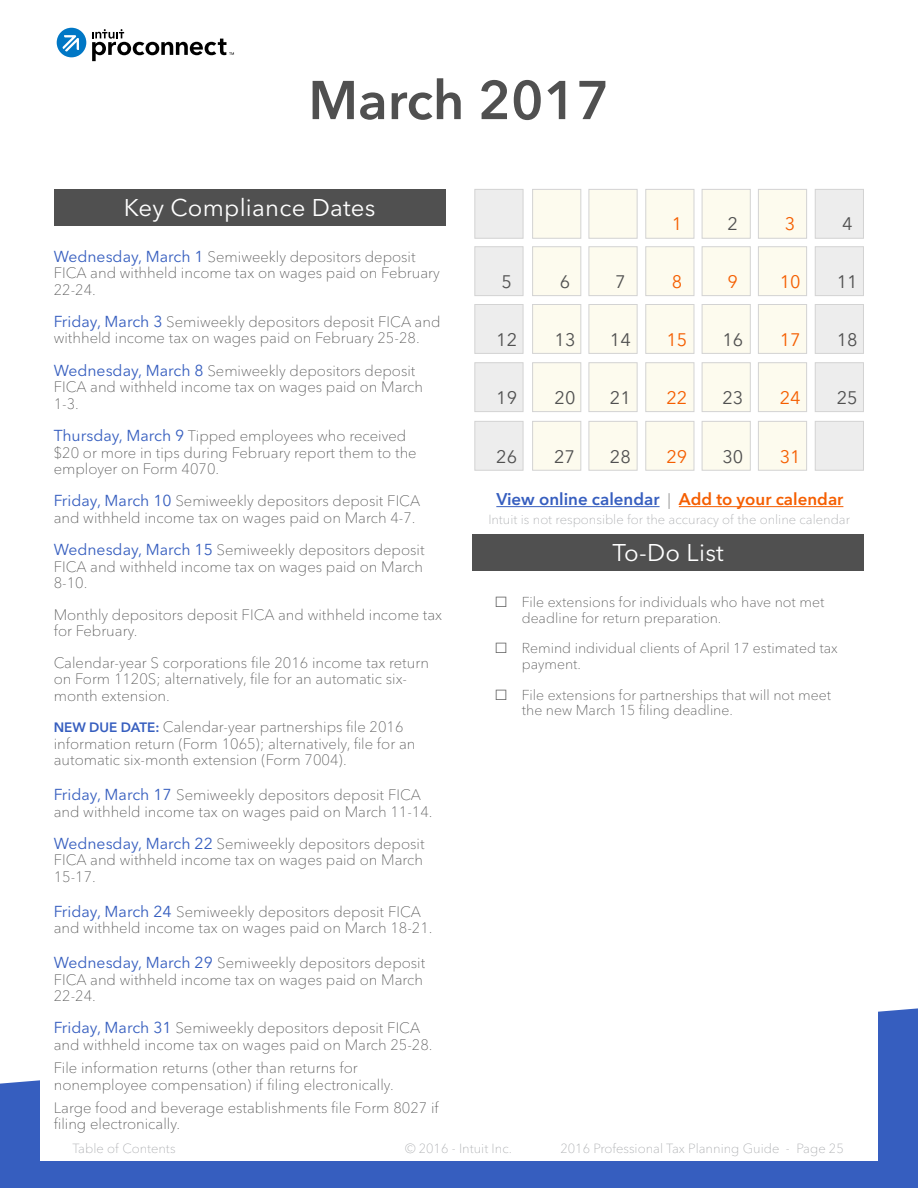
<style>
.page{position:relative;width:918px;height:1188px;background:#fff}
.page>*{position:absolute;margin:0;border:0;box-sizing:border-box;transform-origin:0 0}
.t1{font:600 54px "Avenir Next LT Pro";color:#505050}
.t2{font:24px "Avenir Next LT Pro";letter-spacing:.01em;color:#fff}
.t3{font:18px "Avenir Next LT Pro";color:#505050}
.t4{font:18px "Avenir Next LT Pro";color:#f55e00}
.t5{font:600 16.8px "Avenir Next LT Pro";color:#365ebf}
.t6{font:100 15px/16.5px "Avenir Next LT Pro";color:#505050}
.t7{font:100 14.25px/15.8px "Avenir Next LT Pro";color:#505050}
.t8{font:100 13.2px "Avenir Next LT Pro";color:#a7a9ac}
.s1{font-weight:400;font-size:15.75px;color:#365ebf}
.s2{font-weight:600;font-size:13.5px;color:#365ebf}
.s3{font-weight:100;font-size:15.75px;color:#505050}
.s4{color:#f55e00}
</style>
<div class="page">
<svg style="left:0;top:1008px;width:918px;height:180px;background:#466bc4"></svg>
<div style="left:40px;top:54px;width:838px;height:1107px;background:#fff"></div>
<div style="left:57px;top:28px;width:29px;height:29px;background:#0077c5;border-radius:50%"></div>
<svg style="left:62px;top:35px;width:17px;height:17px"></svg>
<svg style="left:92px;top:29px;width:142px;height:32px"></svg>
<div style="left:54px;top:189px;width:392px;height:37px;background:#505050"></div>
<div style="left:472px;top:534px;width:392px;height:37px;background:#505050"></div>
<div style="left:474px;top:189px;width:49px;height:50px;background:#ededed;border:1px solid #d3d3d3"></div>
<div style="left:702px;top:189px;width:49px;height:50px;background:#fdfbee;border:1px solid #d3d3d3"></div>
<div style="left:758px;top:189px;width:49px;height:50px;background:#fdfbee;border:1px solid #d3d3d3"></div>
<div style="left:815px;top:189px;width:49px;height:50px;background:#ededed;border:1px solid #d3d3d3"></div>
<div style="left:532px;top:189px;width:49px;height:50px;background:#fdfbee;border:1px solid #d3d3d3"></div>
<div style="left:589px;top:189px;width:49px;height:50px;background:#fdfbee;border:1px solid #d3d3d3"></div>
<div style="left:645px;top:189px;width:49px;height:50px;background:#fdfbee;border:1px solid #d3d3d3"></div>
<div style="left:474px;top:246px;width:49px;height:50px;background:#ededed;border:1px solid #d3d3d3"></div>
<div style="left:702px;top:246px;width:49px;height:50px;background:#fdfbee;border:1px solid #d3d3d3"></div>
<div style="left:758px;top:246px;width:49px;height:50px;background:#fdfbee;border:1px solid #d3d3d3"></div>
<div style="left:815px;top:246px;width:49px;height:50px;background:#ededed;border:1px solid #d3d3d3"></div>
<div style="left:532px;top:246px;width:49px;height:50px;background:#fdfbee;border:1px solid #d3d3d3"></div>
<div style="left:589px;top:246px;width:49px;height:50px;background:#fdfbee;border:1px solid #d3d3d3"></div>
<div style="left:645px;top:246px;width:49px;height:50px;background:#fdfbee;border:1px solid #d3d3d3"></div>
<div style="left:474px;top:304px;width:49px;height:50px;background:#ededed;border:1px solid #d3d3d3"></div>
<div style="left:702px;top:304px;width:49px;height:50px;background:#fdfbee;border:1px solid #d3d3d3"></div>
<div style="left:758px;top:304px;width:49px;height:50px;background:#fdfbee;border:1px solid #d3d3d3"></div>
<div style="left:815px;top:304px;width:49px;height:50px;background:#ededed;border:1px solid #d3d3d3"></div>
<div style="left:532px;top:304px;width:49px;height:50px;background:#fdfbee;border:1px solid #d3d3d3"></div>
<div style="left:589px;top:304px;width:49px;height:50px;background:#fdfbee;border:1px solid #d3d3d3"></div>
<div style="left:645px;top:304px;width:49px;height:50px;background:#fdfbee;border:1px solid #d3d3d3"></div>
<div style="left:474px;top:362px;width:49px;height:50px;background:#ededed;border:1px solid #d3d3d3"></div>
<div style="left:702px;top:362px;width:49px;height:50px;background:#fdfbee;border:1px solid #d3d3d3"></div>
<div style="left:758px;top:362px;width:49px;height:50px;background:#fdfbee;border:1px solid #d3d3d3"></div>
<div style="left:815px;top:362px;width:49px;height:50px;background:#ededed;border:1px solid #d3d3d3"></div>
<div style="left:532px;top:362px;width:49px;height:50px;background:#fdfbee;border:1px solid #d3d3d3"></div>
<div style="left:589px;top:362px;width:49px;height:50px;background:#fdfbee;border:1px solid #d3d3d3"></div>
<div style="left:645px;top:362px;width:49px;height:50px;background:#fdfbee;border:1px solid #d3d3d3"></div>
<div style="left:474px;top:421px;width:49px;height:50px;background:#ededed;border:1px solid #d3d3d3"></div>
<div style="left:702px;top:421px;width:49px;height:50px;background:#fdfbee;border:1px solid #d3d3d3"></div>
<div style="left:758px;top:421px;width:49px;height:50px;background:#fdfbee;border:1px solid #d3d3d3"></div>
<div style="left:815px;top:421px;width:49px;height:50px;background:#ededed;border:1px solid #d3d3d3"></div>
<div style="left:532px;top:421px;width:49px;height:50px;background:#fdfbee;border:1px solid #d3d3d3"></div>
<div style="left:589px;top:421px;width:49px;height:50px;background:#fdfbee;border:1px solid #d3d3d3"></div>
<div style="left:645px;top:421px;width:49px;height:50px;background:#fdfbee;border:1px solid #d3d3d3"></div>
<hr style="left:496px;top:506px;width:164px;height:1px;background:#365ebf">
<hr style="left:679px;top:506px;width:164px;height:1px;background:#f55e00">
<h1 class="t1" style="left:308px;top:67px;width:303px">March 2017</h1>
<h2 class="t2" style="left:124px;top:193px;width:253px">Key Compliance Dates</h2>
<p class="t4" style="left:672px;top:213px;width:12px">1</p>
<p class="t3" style="left:728px;top:213px;width:12px">2</p>
<p class="t4" style="left:785px;top:213px;width:12px">3</p>
<p class="t3" style="left:842px;top:213px;width:12px">4</p>
<p class="t6" style="left:54px;top:248px;width:388px"><span class="s1">Wednesday, March 1</span> Semiweekly depositors deposit<br>FICA and withheld income tax on wages paid on February<br>22-24.</p>
<p class="t6" style="left:54px;top:314px;width:388px"><span class="s1">Friday, March 3</span> Semiweekly depositors deposit FICA and withheld income tax on wages paid on February 25-28.</p>
<p class="t6" style="left:54px;top:362px;width:371px"><span class="s1">Wednesday, March 8</span> Semiweekly depositors deposit<br>FICA and withheld income tax on wages paid on March<br>1-3.</p>
<p class="t6" style="left:54px;top:428px;width:364px"><span class="s1">Thursday, March 9</span> Tipped employees who received $20 or more in tips during February report them to the employer on Form 4070.</p>
<p class="t6" style="left:54px;top:493px;width:368px"><span class="s1">Friday, March 10</span> Semiweekly depositors deposit FICA and withheld income tax on wages paid on March 4-7.</p>
<p class="t6" style="left:54px;top:542px;width:372px;text-align:justify"><span class="s1">Wednesday, March 15</span> Semiweekly depositors deposit FICA and withheld income tax on wages paid on March 8-10.</p>
<p class="t6" style="left:54px;top:606px;width:390px">Monthly depositors deposit FICA and withheld income tax for February.</p>
<p class="t6" style="left:54px;top:654px;width:377px">Calendar-year S corporations file 2016 income tax return on Form 1120S; alternatively, file for an automatic six&shy;month extension.</p>
<p class="t6" style="left:54px;top:719px;width:363px"><span class="s2">NEW DUE DATE:</span> Calendar-year partnerships file 2016 information return (Form 1065); alternatively, file for an automatic six-month extension (Form 7004).</p>
<p class="t6" style="left:54px;top:787px;width:380px"><span class="s1">Friday, March 17</span> Semiweekly depositors deposit FICA and withheld income tax on wages paid on March 11-14.</p>
<p class="t6" style="left:54px;top:835px;width:372px;text-align:justify"><span class="s1">Wednesday, March 22</span> Semiweekly depositors deposit FICA and withheld income tax on wages paid on March 15-17.</p>
<p class="t6" style="left:54px;top:903px;width:380px"><span class="s1">Friday, March 24</span> Semiweekly depositors deposit FICA and withheld income tax on wages paid on March 18-21.</p>
<p class="t6" style="left:54px;top:955px;width:373px"><span class="s1">Wednesday, March 29</span> Semiweekly depositors deposit<br>FICA and withheld income tax on wages paid on March<br>22-24.</p>
<p class="t6" style="left:54px;top:1020px;width:380px"><span class="s1">Friday, March 31</span> Semiweekly depositors deposit FICA and withheld income tax on wages paid on March 25-28.</p>
<p class="t6" style="left:54px;top:1060px;width:342px">File information returns (other than returns for nonemployee compensation) if filing electronically.</p>
<p class="t6" style="left:54px;top:1099px;width:387px">Large food and beverage establishments file Form 8027 if filing electronically.</p>
<p class="t3" style="left:502px;top:271px;width:12px">5</p>
<p class="t3" style="left:560px;top:271px;width:12px">6</p>
<p class="t3" style="left:615px;top:271px;width:12px">7</p>
<p class="t4" style="left:672px;top:271px;width:12px">8</p>
<p class="t4" style="left:728px;top:271px;width:12px">9</p>
<p class="t4" style="left:780px;top:271px;width:22px">10</p>
<p class="t3" style="left:837px;top:271px;width:22px">11</p>
<p class="t3" style="left:496px;top:329px;width:22px">12</p>
<p class="t3" style="left:555px;top:329px;width:22px">13</p>
<p class="t3" style="left:610px;top:329px;width:22px">14</p>
<p class="t4" style="left:667px;top:329px;width:22px">15</p>
<p class="t3" style="left:722px;top:329px;width:22px">16</p>
<p class="t4" style="left:780px;top:329px;width:22px">17</p>
<p class="t3" style="left:837px;top:329px;width:22px">18</p>
<p class="t3" style="left:496px;top:387px;width:22px">19</p>
<p class="t3" style="left:555px;top:387px;width:22px">20</p>
<p class="t3" style="left:610px;top:387px;width:22px">21</p>
<p class="t4" style="left:667px;top:387px;width:22px">22</p>
<p class="t3" style="left:722px;top:387px;width:22px">23</p>
<p class="t4" style="left:780px;top:387px;width:22px">24</p>
<p class="t3" style="left:837px;top:387px;width:22px">25</p>
<p class="t3" style="left:496px;top:446px;width:22px">26</p>
<p class="t3" style="left:554px;top:446px;width:22px">27</p>
<p class="t3" style="left:610px;top:446px;width:22px">28</p>
<p class="t4" style="left:667px;top:446px;width:22px">29</p>
<p class="t3" style="left:722px;top:446px;width:22px">30</p>
<p class="t4" style="left:780px;top:446px;width:22px">31</p>
<p class="t5" style="left:496px;top:489px;width:349px">View online calendar <span class="s3">|</span> <span class="s4">Add to your calendar</span></p>
<p class="t8" style="left:488px;top:511px;width:363px">Intuit is not responsible for the accuracy of the online calendar</p>
<h2 class="t2" style="left:613px;top:539px;width:113px">To-Do List</h2>
<p class="t7" style="left:522px;top:594px;width:304px">File extensions for individuals who have not met deadline for return preparation.</p>
<p class="t7" style="left:522px;top:640px;width:318px">Remind individual clients of April 17 estimated tax payment.</p>
<p class="t7" style="left:522px;top:687px;width:311px">File extensions for partnerships that will not meet the new March 15 filing deadline.</p>
<p class="t8" style="left:72px;top:1141px;width:105px">Table of Contents</p>
<p class="t8" style="left:560px;top:1141px;width:285px">2016 Professional Tax Planning Guide - Page 25</p>
<p class="t8" style="left:405px;top:1141px;width:108px">© 2016 - Intuit Inc.</p>
</div>
